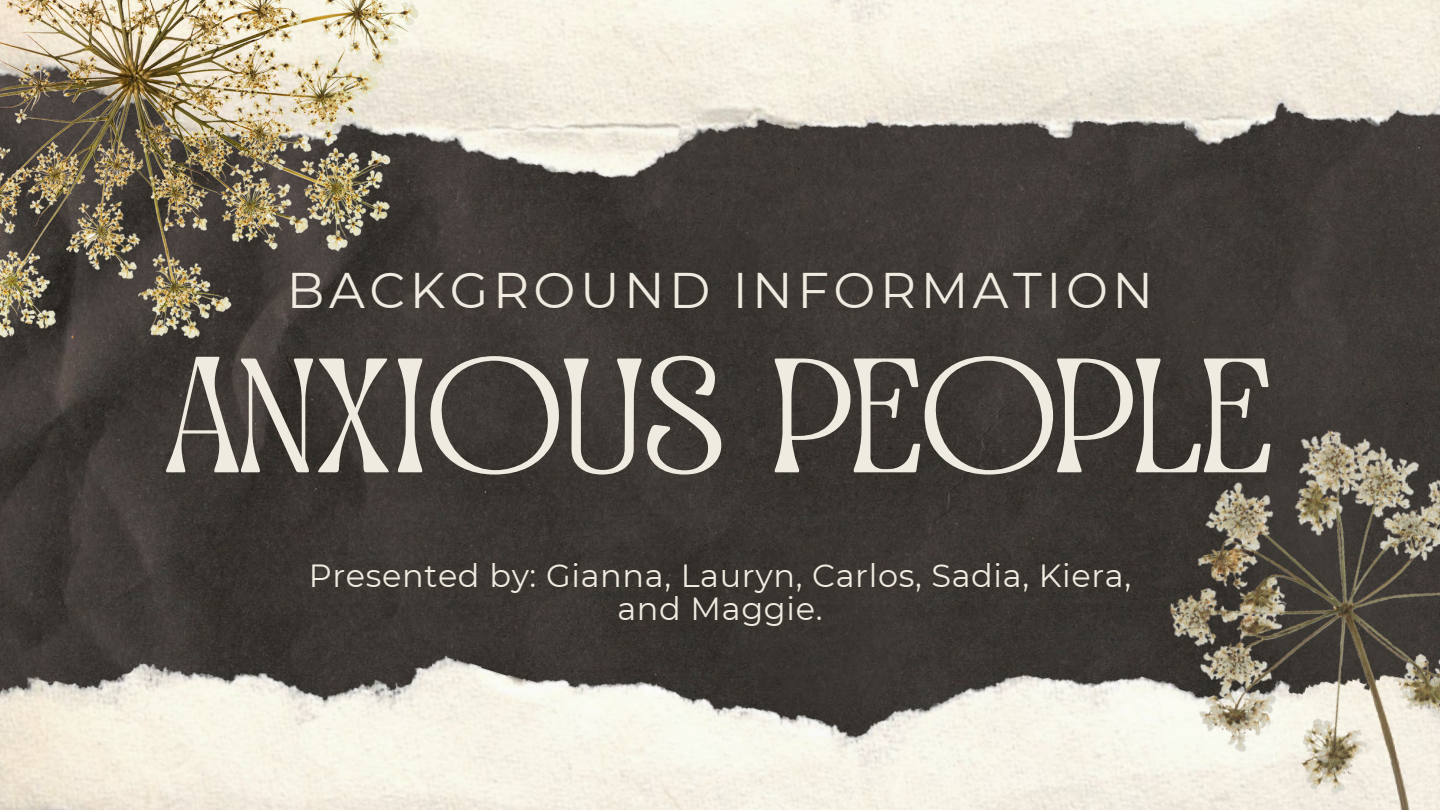
<style>
.page{position:relative;width:1440px;height:810px;background:#fff}
.page>*{position:absolute;margin:0;border:0;box-sizing:border-box;transform-origin:0 0}
.t1{font:200px "Awesome Lathusca";color:#efebe0}
.t2{font:50px "Montserrat";letter-spacing:.09em;color:#efebe0}
.t3{font:32px/33px "Montserrat";letter-spacing:.02em;color:#efebe0;text-align:center}
</style>
<div class="page">
<img style="left:433px;top:0;width:1007px;height:278px">
<img style="left:0;top:278px;width:1440px;height:532px">
<img style="left:0;top:0;width:433px;height:355px">
<img style="left:1145px;top:405px;width:295px;height:405px">
<svg style="left:166px;top:355px;width:73px;height:117px"></svg>
<svg style="left:318px;top:357px;width:71px;height:115px"></svg>
<div style="left:398px;top:357px;width:24px;height:115px;background:#3f3a36"></div>
<div style="left:775px;top:357px;width:145px;height:115px;background:#393531"></div>
<div style="left:1057px;top:357px;width:76px;height:115px;background:#383530"></div>
<div style="left:1204px;top:357px;width:67px;height:115px;background:#3a3732"></div>
<h2 class="t2" style="left:287px;top:259px;width:868px">BACKGROUND INFORMATION</h2>
<h1 class="t1" style="left:233px;top:277px;width:975px">■ □◆▲ □●</h1>
<p class="t3" style="left:309px;top:559px;width:824px">Presented by: Gianna, Lauryn, Carlos, Sadia, Kiera, and Maggie.</p>
</div>
